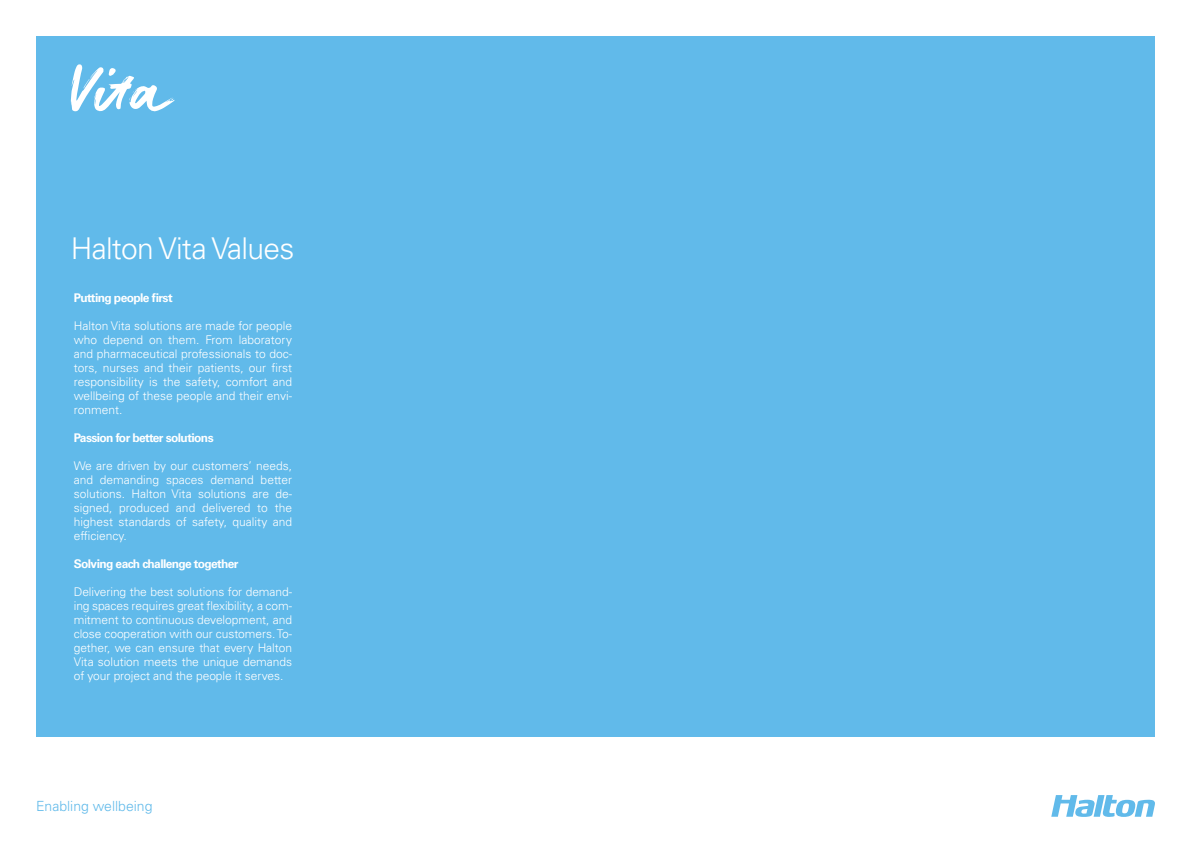
<style>
.page{position:relative;width:1191px;height:842px;background:#fff}
.page>*{position:absolute;margin:0;border:0;box-sizing:border-box;transform-origin:0 0}
.t1{font:300 30px "Univers LT Std";letter-spacing:-.025em;color:#fff}
.t2{font:300 14px "Univers LT Std";color:#61baea}
.t3{font:300 12px/14px "Univers LT Std";color:#fff;text-align:justify}
.t4{font:700 12px "Univers LT Std";letter-spacing:-.05em;color:#fff}
</style>
<div class="page">
<div style="left:36px;top:36px;width:1119px;height:701px;background:#61baea"></div>
<svg style="left:1051px;top:795px;width:104px;height:22px"></svg>
<svg style="left:71px;top:64px;width:104px;height:48px"></svg>
<h1 class="t1" style="left:71px;top:230px;width:225px">Halton Vita Values</h1>
<p class="t4" style="left:74px;top:291px;width:100px">Putting people first</p>
<p class="t3" style="left:74px;top:319px;width:220px">Halton Vita solutions are made for people who depend on them. From laboratory and pharmaceutical professionals to doc&shy;tors, nurses and their patients, our first responsibility is the safety, comfort and wellbeing of these people and their envi&shy;ronment.</p>
<p class="t4" style="left:74px;top:431px;width:141px">Passion for better solutions</p>
<p class="t3" style="left:74px;top:459px;width:220px">We are driven by our customers’ needs, and demanding spaces demand better solutions. Halton Vita solutions are de&shy;signed, produced and delivered to the highest standards of safety, quality and efficiency.</p>
<p class="t4" style="left:74px;top:557px;width:166px">Solving each challenge together</p>
<p class="t3" style="left:74px;top:585px;width:220px">Delivering the best solutions for demand&shy;ing spaces requires great flexibility, a com&shy;mitment to continuous development, and close cooperation with our customers. To&shy;gether, we can ensure that every Halton Vita solution meets the unique demands of your project and the people it serves.</p>
<p class="t2" style="left:36px;top:798px;width:118px">Enabling wellbeing</p>
</div>
